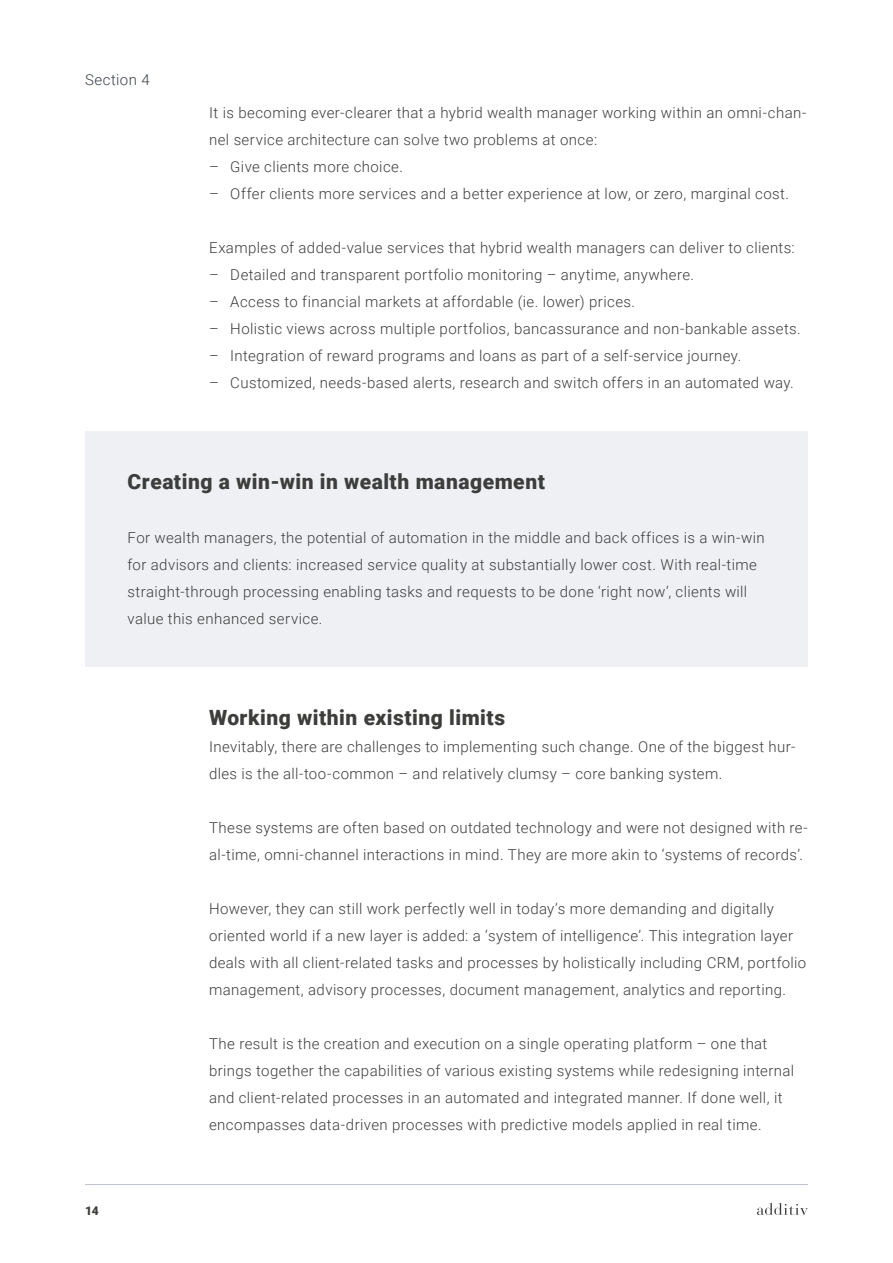
<style>
.page{position:relative;width:893px;height:1263px;background:#fff}
.page>*{position:absolute;margin:0;border:0;box-sizing:border-box;transform-origin:0 0}
.t1{font:900 21px "Roboto";letter-spacing:.025em;color:#3d3d3c}
.t2{font:300 15px/27px "Roboto";letter-spacing:.025em;color:#3d3d3c}
.t3{font:300 15px "Roboto";letter-spacing:.03em;color:#3c404c}
.t4{font:900 12px "Roboto";color:#3d3d3c}
</style>
<div class="page">
<hr style="left:85px;top:1184px;width:723px;height:1px;background:#bfc4cf">
<svg style="left:757px;top:1203px;width:51px;height:12px"></svg>
<div style="left:85px;top:431px;width:723px;height:235px;background:#eff0f4"></div>
<p class="t3" style="left:85px;top:69px;width:66px">Section 4</p>
<p class="t2" style="left:209px;top:98px;width:599px">It is becoming ever-clearer that a hybrid wealth manager working within an omni-chan&shy;nel service architecture can solve two problems at once:</p>
<p class="t2" style="left:209px;top:152px;width:195px">– Give clients more choice.</p>
<p class="t2" style="left:209px;top:179px;width:581px">– Offer clients more services and a better experience at low, or zero, marginal cost.</p>
<p class="t2" style="left:209px;top:233px;width:587px">Examples of added-value services that hybrid wealth managers can deliver to clients:</p>
<p class="t2" style="left:209px;top:260px;width:487px">– Detailed and transparent portfolio monitoring – anytime, anywhere.</p>
<p class="t2" style="left:209px;top:287px;width:427px">– Access to financial markets at affordable (ie. lower) prices.</p>
<p class="t2" style="left:209px;top:314px;width:593px">– Holistic views across multiple portfolios, bancassurance and non-bankable assets.</p>
<p class="t2" style="left:209px;top:341px;width:534px">– Integration of reward programs and loans as part of a self-service journey.</p>
<p class="t2" style="left:209px;top:368px;width:586px">– Customized, needs-based alerts, research and switch offers in an automated way.</p>
<p class="t1" style="left:128px;top:467px;width:419px">Creating a win-win in wealth management</p>
<p class="t2" style="left:128px;top:523px;width:639px">For wealth managers, the potential of automation in the middle and back offices is a win-win for advisors and clients: increased service quality at substantially lower cost. With real-time straight-through processing enabling tasks and requests to be done ‘right now’, clients will value this enhanced service.</p>
<p class="t4" style="left:85px;top:1202px;width:15px">14</p>
<p class="t1" style="left:209px;top:702px;width:298px">Working within existing limits</p>
<p class="t2" style="left:209px;top:732px;width:588px">Inevitably, there are challenges to implementing such change. One of the biggest hur&shy;dles is the all-too-common – and relatively clumsy – core banking system.</p>
<p class="t2" style="left:209px;top:813px;width:600px">These systems are often based on outdated technology and were not designed with re&shy;al-time, omni-channel interactions in mind. They are more akin to ‘systems of records’.</p>
<p class="t2" style="left:209px;top:894px;width:599px">However, they can still work perfectly well in today’s more demanding and digitally oriented world if a new layer is added: a ‘system of intelligence’. This integration layer deals with all client-related tasks and processes by holistically including CRM, portfolio management, advisory processes, document management, analytics and reporting.</p>
<p class="t2" style="left:209px;top:1029px;width:587px">The result is the creation and execution on a single operating platform – one that brings together the capabilities of various existing systems while redesigning internal and client-related processes in an automated and integrated manner. If done well, it encompasses data-driven processes with predictive models applied in real time.</p>
</div>
